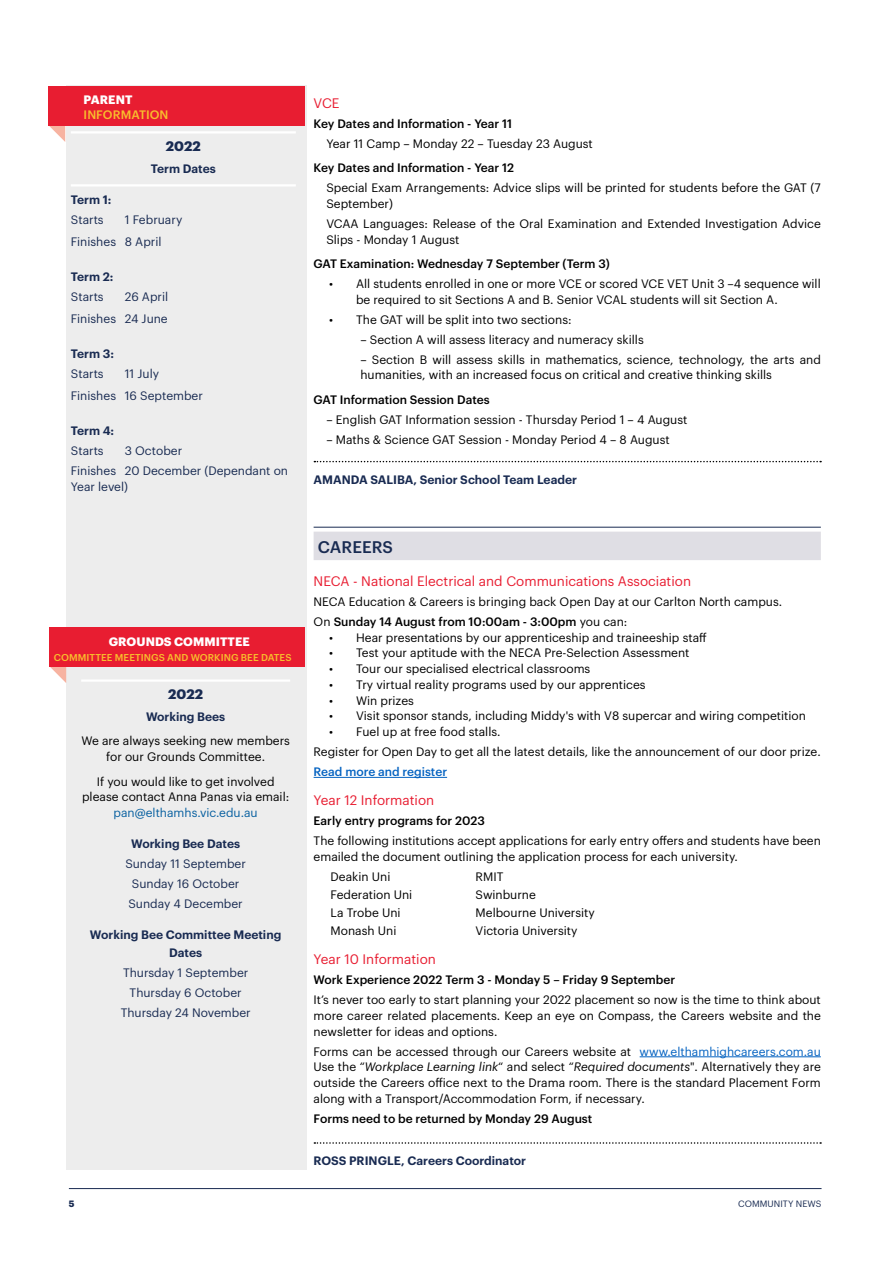
<style>
.page{position:relative;width:893px;height:1263px;background:#fff}
.page>*{position:absolute;margin:0;border:0;box-sizing:border-box;transform-origin:0 0}
.t1{font:500 16.5px "Graphik";letter-spacing:.005em;color:#192b52}
.t2{font:13.5px "Graphik";color:#e81d31}
.t3{font:700 13.5px "Graphik";color:#192b52}
.t4{font:12px/15.8px "Graphik";color:#000}
.t5{font:12px/20px "Graphik";color:#192b52}
.t6{font:500 12px "Graphik";color:#000}
.t7{font:600 12px/18px "Graphik";color:#192b52;text-align:center}
.t8{font:12px "Graphik";color:#0860a0}
.t9{font:700 12px "Graphik";letter-spacing:.005em;color:#fff}
.t10{font:500 12px "Graphik";color:#0563c1}
.t11{font:500 12px "Graphik";letter-spacing:.005em;color:#f8be2c}
.t12{font:500 9.75px "Graphik";letter-spacing:.005em;color:#f8be2c}
.t13{font:9px "Graphik";letter-spacing:.005em;color:#192b52}
.t14{font:700 9px "Graphik";color:#192b52}
.s1{font-weight:500}
.s2{color:#0563c1}
.s3{font-style:italic}
</style>
<div class="page">
<hr style="left:69px;top:1188px;width:752px;height:1px;background:#192b52">
<svg style="left:314px;top:461px;width:507px;height:1px"></svg>
<hr style="left:314px;top:527px;width:507px;height:1px;background:#192b52">
<div style="left:314px;top:532px;width:507px;height:28px;background:#dfdee4"></div>
<hr style="left:314px;top:777px;width:133px;height:1px;background:#0563c1">
<hr style="left:640px;top:1056px;width:181px;height:1px;background:#0563c1">
<svg style="left:314px;top:1142px;width:507px;height:2px"></svg>
<div style="left:66px;top:85px;width:239px;height:1084px;background:#ededed"></div>
<svg style="left:48px;top:125px;width:18px;height:17px"></svg>
<div style="left:48px;top:86px;width:257px;height:39px;background:#e81d31"></div>
<svg style="left:50px;top:666px;width:17px;height:17px"></svg>
<div style="left:50px;top:627px;width:255px;height:39px;background:#e81d31"></div>
<hr style="left:81px;top:679px;width:209px;height:3px;background:#fff">
<hr style="left:71px;top:131px;width:225px;height:2px;background:#fff">
<hr style="left:71px;top:184px;width:225px;height:2px;background:#fff">
<p class="t9" style="left:84px;top:90px;width:50px">PARENT</p>
<p class="t11" style="left:84px;top:105px;width:86px">INFORMATION</p>
<p class="t3" style="left:166px;top:135px;width:36px">2022</p>
<p class="t7" style="left:151px;top:158px;width:67px">Term Dates</p>
<p class="t7" style="left:71px;top:189px;width:42px">Term 1:</p>
<p class="t5" style="left:71px;top:208px;width:34px">Starts</p>
<p class="t5" style="left:71px;top:207px;width:113px;line-height:22.2px;text-indent:54px">1 February<br>Finishes 8 April</p>
<p class="t7" style="left:71px;top:266px;width:44px">Term 2:</p>
<p class="t5" style="left:71px;top:285px;width:34px">Starts</p>
<p class="t5" style="left:71px;top:284px;width:99px;line-height:22.2px;text-align:right">26 April<br>Finishes 24 June</p>
<p class="t7" style="left:71px;top:344px;width:45px">Term 3:</p>
<p class="t5" style="left:71px;top:363px;width:34px">Starts</p>
<p class="t5" style="left:71px;top:362px;width:134px;line-height:22.2px;text-indent:54px">11 July<br>Finishes 16 September</p>
<p class="t7" style="left:71px;top:421px;width:45px">Term 4:</p>
<p class="t5" style="left:71px;top:440px;width:34px">Starts</p>
<p class="t5" style="left:71px;top:440px;width:219px;text-indent:54px">3 October<br>Finishes 20 December (Dependant on</p>
<p class="t5" style="left:71px;top:476px;width:59px">Year level)</p>
<p class="t9" style="left:109px;top:632px;width:142px">GROUNDS COMMITTEE</p>
<p class="t12" style="left:54px;top:650px;width:239px">COMMITTEE MEETINGS AND WORKING BEE DATES</p>
<p class="t3" style="left:168px;top:683px;width:36px">2022</p>
<p class="t7" style="left:146px;top:706px;width:81px">Working Bees</p>
<p class="t4" style="left:81px;top:732px;width:210px;text-align:center">We are always seeking new members for our Grounds Committee.</p>
<p class="t4" style="left:82px;top:772px;width:209px;text-align:center">If you would like to get involved please contact Anna Panas via email:</p>
<p class="t8" style="left:114px;top:804px;width:146px">pan@elthamhs.vic.edu.au</p>
<p class="t7" style="left:131px;top:833px;width:110px">Working Bee Dates</p>
<p class="t5" style="left:125px;top:853px;width:122px">Sunday 11 September<br>Sunday 16 October<br>Sunday 4 December</p>
<p class="t7" style="left:90px;top:924px;width:193px">Working Bee Committee Meeting<br>Dates</p>
<p class="t5" style="left:121px;top:961px;width:131px;text-align:center">Thursday 1 September<br>Thursday 6 October<br>Thursday 24 November</p>
<p class="t2" style="left:314px;top:93px;width:27px">VCE</p>
<p class="t6" style="left:314px;top:114px;width:200px">Key Dates and Information - Year 11</p>
<p class="t4" style="left:326px;top:135px;width:268px">Year 11 Camp – Monday 22 – Tuesday 23 August</p>
<p class="t6" style="left:314px;top:159px;width:202px">Key Dates and Information - Year 12</p>
<p class="t4" style="left:326px;top:179px;width:496px">Special Exam Arrangements: Advice slips will be printed for students before the GAT (7<br>September)</p>
<p class="t4" style="left:326px;top:215px;width:496px">VCAA Languages: Release of the Oral Examination and Extended Investigation Advice<br>Slips - Monday 1 August</p>
<p class="t6" style="left:314px;top:254px;width:298px">GAT Examination: Wednesday 7 September (Term 3)</p>
<p class="t4" style="left:356px;top:275px;width:466px;text-indent:-27px">• All students enrolled in one or more VCE or scored VCE VET Unit 3 –4 sequence will be required to sit Sections A and B. Senior VCAL students will sit Section A.</p>
<p class="t4" style="left:329px;top:310px;width:244px">• The GAT will be split into two sections:</p>
<p class="t4" style="left:360px;top:330px;width:285px">– Section A will assess literacy and numeracy skills</p>
<p class="t4" style="left:360px;top:350px;width:462px">– Section B will assess skills in mathematics, science, technology, the arts and humanities, with an increased focus on critical and creative thinking skills</p>
<p class="t6" style="left:314px;top:390px;width:178px">GAT Information Session Dates</p>
<p class="t4" style="left:326px;top:410px;width:363px">– English GAT Information session - Thursday Period 1 – 4 August</p>
<p class="t4" style="left:326px;top:430px;width:345px">– Maths &amp; Science GAT Session - Monday Period 4 – 8 August</p>
<p class="t7" style="left:314px;top:469px;width:265px">AMANDA SALIBA, Senior School Team Leader</p>
<h1 class="t1" style="left:318px;top:534px;width:77px">CAREERS</h1>
<p class="t2" style="left:314px;top:571px;width:379px">NECA - National Electrical and Communications Association</p>
<p class="t4" style="left:314px;top:590px;width:470px;line-height:20px">NECA Education &amp; Careers is bringing back Open Day at our Carlton North campus.<br>On <span class="s1">Sunday 14 August from 10:00am - 3:00pm</span> you can:</p>
<p class="t4" style="left:329px;top:628px;width:379px">• Hear presentations by our apprenticeship and traineeship staff</p>
<p class="t4" style="left:329px;top:644px;width:362px">• Test your aptitude with the NECA Pre-Selection Assessment</p>
<p class="t4" style="left:329px;top:660px;width:263px">• Tour our specialised electrical classrooms</p>
<p class="t4" style="left:329px;top:676px;width:318px">• Try virtual reality programs used by our apprentices</p>
<p class="t4" style="left:329px;top:691px;width:86px">• Win prizes</p>
<p class="t4" style="left:329px;top:707px;width:478px">• Visit sponsor stands, including Middy's with V8 supercar and wiring competition</p>
<p class="t4" style="left:314px;top:721px;width:509px;line-height:20px;text-indent:16px">• Fuel up at free food stalls.<br>Register for Open Day to get all the latest details, like the announcement of our door prize.</p>
<p class="t10" style="left:314px;top:763px;width:135px">Read more and register</p>
<p class="t2" style="left:314px;top:790px;width:122px">Year 12 Information</p>
<p class="t6" style="left:314px;top:812px;width:173px">Early entry programs for 2023</p>
<p class="t4" style="left:314px;top:832px;width:509px">The following institutions accept applications for early entry offers and students have been emailed the document outlining the application process for each university.</p>
<p class="t4" style="left:331px;top:868px;width:61px">Deakin Uni</p>
<p class="t4" style="left:476px;top:868px;width:29px">RMIT</p>
<p class="t4" style="left:331px;top:886px;width:83px">Federation Uni</p>
<p class="t4" style="left:476px;top:886px;width:62px">Swinburne</p>
<p class="t4" style="left:331px;top:904px;width:71px">La Trobe Uni</p>
<p class="t4" style="left:476px;top:904px;width:121px">Melbourne University</p>
<p class="t4" style="left:331px;top:921px;width:67px">Monash Uni</p>
<p class="t4" style="left:476px;top:921px;width:103px">Victoria University</p>
<p class="t2" style="left:314px;top:949px;width:124px">Year 10 Information</p>
<p class="t6" style="left:314px;top:971px;width:363px">Work Experience 2022 Term 3 - Monday 5 – Friday 9 September</p>
<p class="t4" style="left:314px;top:991px;width:509px;text-align:justify">It’s never too early to start planning your 2022 placement so now is the time to think about more career related placements. Keep an eye on Compass, the Careers website and the newsletter for ideas and options.</p>
<p class="t4" style="left:314px;top:1042px;width:509px;text-align:justify">Forms can be accessed through our Careers website at <span class="s2">www.elthamhighcareers.com.au </span>Use the “<span class="s3">Workplace Learning link</span>“ and select “<span class="s3">Required documents</span>". Alternatively they are outside the Careers office next to the Drama room. There is the standard Placement Form along with a Transport/Accommodation Form, if necessary.</p>
<p class="t6" style="left:314px;top:1109px;width:280px">Forms need to be returned by Monday 29 August</p>
<p class="t7" style="left:314px;top:1150px;width:214px">ROSS PRINGLE, Careers Coordinator</p>
<p class="t14" style="left:69px;top:1196px;width:7px">5</p>
<p class="t13" style="left:738px;top:1196px;width:85px">COMMUNITY NEWS</p>
</div>
